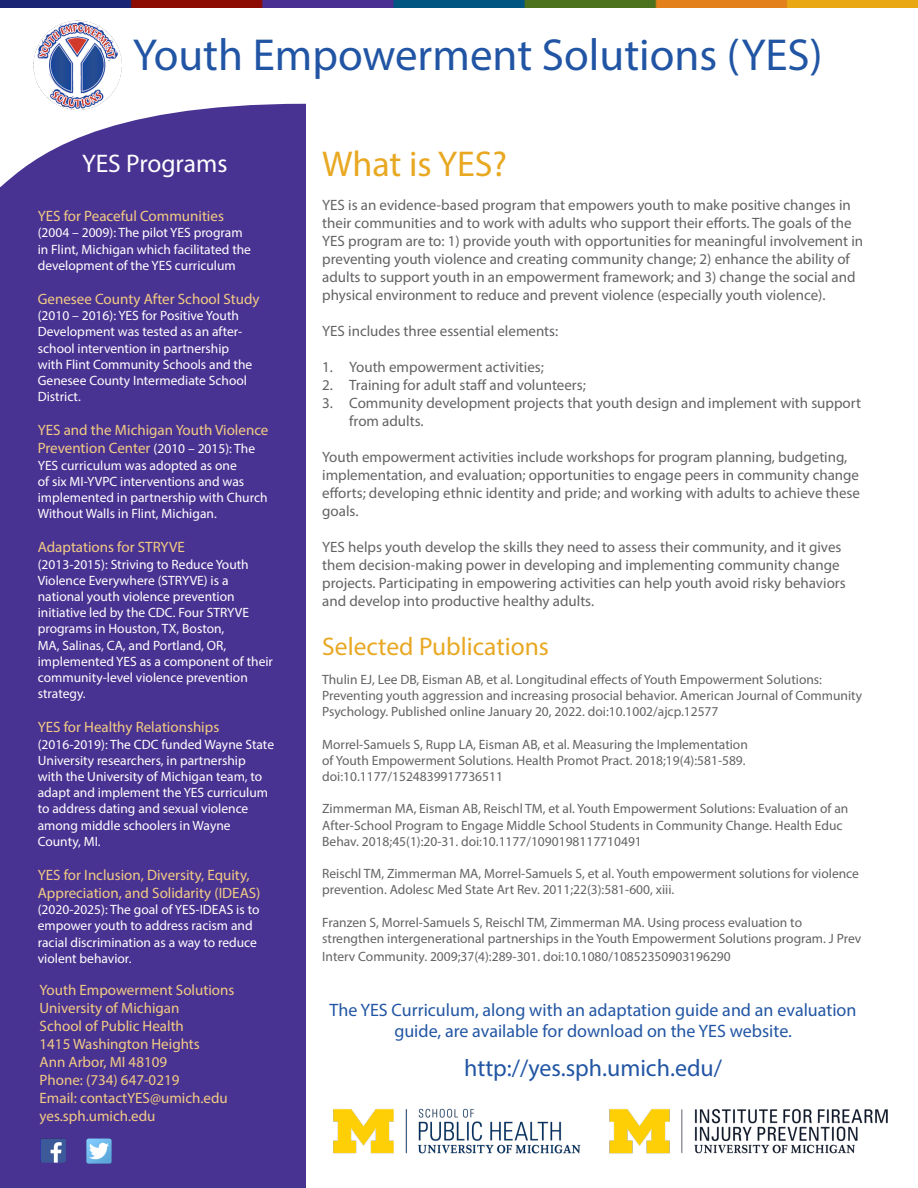
<style>
.page{position:relative;width:918px;height:1188px;background:#fff}
.page>*{position:absolute;margin:0;border:0;box-sizing:border-box;transform-origin:0 0}
.t1{font:45px "Myriad Pro";color:#2155a4}
.t2{font:36px "Myriad Pro";color:#e8a822}
.t3{font:25.5px "Myriad Pro";color:#e8a822}
.t4{font:25.5px "Myriad Pro";letter-spacing:-.005em;color:#fff}
.t5{font:24px "Myriad Pro";color:#2256a4}
.t6{font:18px/21.6px "Myriad Pro";color:#2256a4;text-align:center}
.t7{font:15px/18px "Myriad Pro";color:#636366}
.t8{font:15px/18px "Myriad Pro";color:#f3cb84}
.t9{font:13.5px/16.2px "Myriad Pro";color:#fff}
.t10{font:13.5px/16.2px "Myriad Pro";color:#636366}
.s1{font-size:13.5px;color:#fff}
</style>
<div class="page">
<svg style="left:0;top:104px;width:306px;height:83px"></svg>
<div style="left:0;top:187px;width:306px;height:1001px;background:#493392"></div>
<img style="left:31px;top:20px;width:91px;height:90px">
<img style="left:0;top:0;width:918px;height:8px">
<img style="left:41px;top:1138px;width:24px;height:25px">
<img style="left:86px;top:1138px;width:26px;height:26px">
<img style="left:333px;top:1108px;width:555px;height:46px">
<p class="t1" style="left:133px;top:27px;width:691px">Youth Empowerment Solutions (YES)</p>
<p class="t4" style="left:82px;top:147px;width:147px">YES Programs</p>
<p class="t2" style="left:322px;top:142px;width:186px">What is YES?</p>
<p class="t7" style="left:322px;top:195px;width:542px">YES is an evidence-based program that empowers youth to make positive changes in their communities and to work with adults who support their efforts. The goals of the YES program are to: 1) provide youth with opportunities for meaningful involvement in preventing youth violence and creating community change; 2) enhance the ability of adults to support youth in an empowerment framework; and 3) change the social and physical environment to reduce and prevent violence (especially youth violence).</p>
<p class="t7" style="left:322px;top:321px;width:238px">YES includes three essential elements:</p>
<p class="t7" style="left:322px;top:357px;width:223px">1. Youth empowerment activities;</p>
<p class="t7" style="left:322px;top:375px;width:265px">2. Training for adult staff and volunteers;</p>
<p class="t7" style="left:349px;top:393px;width:513px;text-indent:-27px">3. Community development projects that youth design and implement with support from adults.</p>
<p class="t7" style="left:322px;top:447px;width:539px">Youth empowerment activities include workshops for program planning, budgeting, implementation, and evaluation; opportunities to engage peers in community change efforts; developing ethnic identity and pride; and working with adults to achieve these goals.</p>
<p class="t7" style="left:322px;top:537px;width:525px">YES helps youth develop the skills they need to assess their community, and it gives them decision-making power in developing and implementing community change projects. Participating in empowering activities can help youth avoid risky behaviors and develop into productive healthy adults.</p>
<p class="t8" style="left:38px;top:207px;width:188px">YES for Peaceful Communities</p>
<p class="t9" style="left:38px;top:225px;width:215px">(2004 – 2009): The pilot YES program in Flint, Michigan which facilitated the development of the YES curriculum</p>
<p class="t8" style="left:38px;top:290px;width:223px">Genesee County After School Study</p>
<p class="t9" style="left:38px;top:307px;width:216px">(2010 – 2016): YES for Positive Youth<br>Development was tested as an after&shy;school intervention in partnership with Flint Community Schools and the<br>Genesee County Intermediate School<br>District.</p>
<p class="t8" style="left:38px;top:421px;width:232px">YES and the Michigan Youth Violence<br>Prevention Center <span class="s1">(2010 – 2015): The</span></p>
<p class="t9" style="left:38px;top:457px;width:231px">YES curriculum was adopted as one<br>of six MI-YVPC interventions and was implemented in partnership with Church Without Walls in Flint, Michigan.</p>
<p class="t8" style="left:38px;top:538px;width:149px">Adaptations for STRYVE</p>
<p class="t9" style="left:38px;top:556px;width:237px">(2013-2015): Striving to Reduce Youth Violence Everywhere (STRYVE) is a national youth violence prevention initiative led by the CDC. Four STRYVE programs in Houston, TX, Boston,<br>MA, Salinas, CA, and Portland, OR, implemented YES as a component of their community-level violence prevention strategy.</p>
<p class="t8" style="left:38px;top:718px;width:183px">YES for Healthy Relationships</p>
<p class="t9" style="left:38px;top:736px;width:238px">(2016-2019): The CDC funded Wayne State University researchers, in partnership with the University of Michigan team, to adapt and implement the YES curriculum to address dating and sexual violence among middle schoolers in Wayne County, MI.</p>
<p class="t8" style="left:38px;top:866px;width:224px">YES for Inclusion, Diversity, Equity,<br>Appreciation, and Solidarity (IDEAS)</p>
<p class="t9" style="left:38px;top:901px;width:223px">(2020-2025): The goal of YES-IDEAS is to empower youth to address racism and racial discrimination as a way to reduce violent behavior.</p>
<p class="t8" style="left:40px;top:981px;width:196px">Youth Empowerment Solutions</p>
<p class="t8" style="left:40px;top:999px;width:141px">University of Michigan</p>
<p class="t8" style="left:40px;top:1017px;width:146px">School of Public Health</p>
<p class="t8" style="left:40px;top:1035px;width:162px">1415 Washington Heights</p>
<p class="t8" style="left:40px;top:1053px;width:129px">Ann Arbor, MI 48109</p>
<p class="t8" style="left:40px;top:1071px;width:141px">Phone: (734) 647-0219</p>
<p class="t8" style="left:40px;top:1089px;width:190px">Email: contactYES@umich.edu</p>
<p class="t8" style="left:40px;top:1107px;width:117px">yes.sph.umich.edu</p>
<p class="t3" style="left:322px;top:631px;width:228px">Selected Publications</p>
<p class="t10" style="left:322px;top:671px;width:541px">Thulin EJ, Lee DB, Eisman AB, et al. Longitudinal effects of Youth Empowerment Solutions:<br>Preventing youth aggression and increasing prosocial behavior. American Journal of Community<br>Psychology. Published online January 20, 2022. doi:10.1002/ajcp.12577</p>
<p class="t10" style="left:322px;top:736px;width:427px">Morrel-Samuels S, Rupp LA, Eisman AB, et al. Measuring the Implementation of Youth Empowerment Solutions. Health Promot Pract. 2018;19(4):581-589. doi:10.1177/1524839917736511</p>
<p class="t10" style="left:322px;top:801px;width:528px">Zimmerman MA, Eisman AB, Reischl TM, et al. Youth Empowerment Solutions: Evaluation of an<br>After-School Program to Engage Middle School Students in Community Change. Health Educ<br>Behav. 2018;45(1):20-31. doi:10.1177/1090198117710491</p>
<p class="t10" style="left:322px;top:865px;width:538px">Reischl TM, Zimmerman MA, Morrel-Samuels S, et al. Youth empowerment solutions for violence prevention. Adolesc Med State Art Rev. 2011;22(3):581-600, xiii.</p>
<p class="t10" style="left:322px;top:914px;width:541px">Franzen S, Morrel-Samuels S, Reischl TM, Zimmerman MA. Using process evaluation to strengthen intergenerational partnerships in the Youth Empowerment Solutions program. J Prev</p>
<p class="t10" style="left:322px;top:948px;width:410px">Interv Community. 2009;37(4):289-301. doi:10.1080/10852350903196290</p>
<p class="t6" style="left:330px;top:998px;width:528px">The YES Curriculum, along with an adaptation guide and an evaluation guide, are available for download on the YES website.</p>
<p class="t5" style="left:464px;top:1053px;width:259px">http://yes.sph.umich.edu/</p>
</div>
